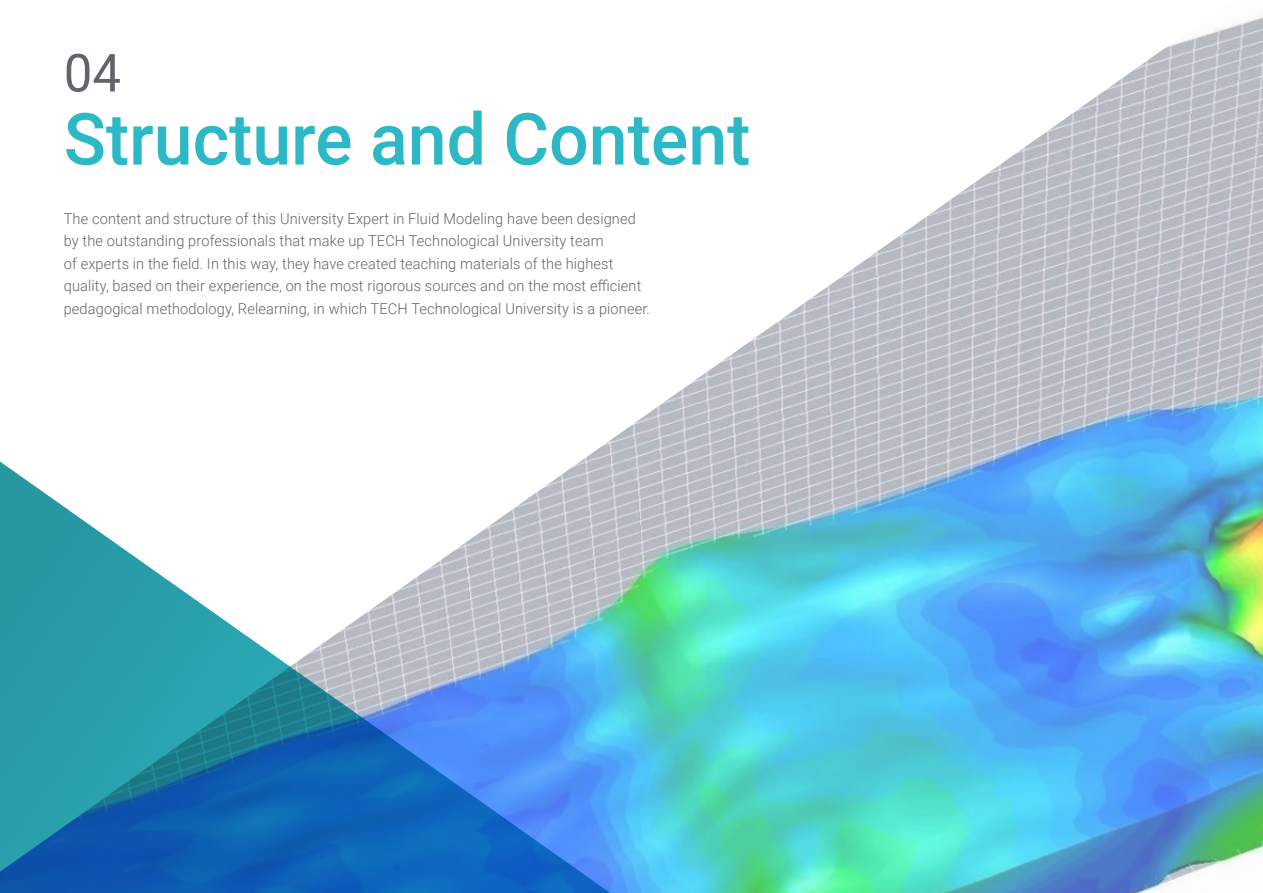
<style>
.page{position:relative;width:1263px;height:893px;background:#fff}
.page>*{position:absolute;margin:0;border:0;box-sizing:border-box;transform-origin:0 0}
.t1{font:500 72px "Roboto";color:#2db8c5}
.t2{font:52.5px "Roboto";color:#61646a}
.t3{font:300 15px/22.5px "Roboto";letter-spacing:.01em;color:#61646a}
</style>
<div class="page">
<img style="left:602px;top:15px;width:661px;height:878px">
<svg style="left:0;top:446px;width:640px;height:447px"></svg>
<h2 class="t2" style="left:64px;top:36px;width:59px">04</h2>
<h1 class="t1" style="left:64px;top:89px;width:688px">Structure and Content</h1>
<p class="t3" style="left:64px;top:207px;width:588px">The content and structure of this University Expert in Fluid Modeling have been designed by the outstanding professionals that make up TECH Technological University team<br>of experts in the field. In this way, they have created teaching materials of the highest quality, based on their experience, on the most rigorous sources and on the most efficient pedagogical methodology, Relearning, in which TECH Technological University is a pioneer.</p>
</div>
